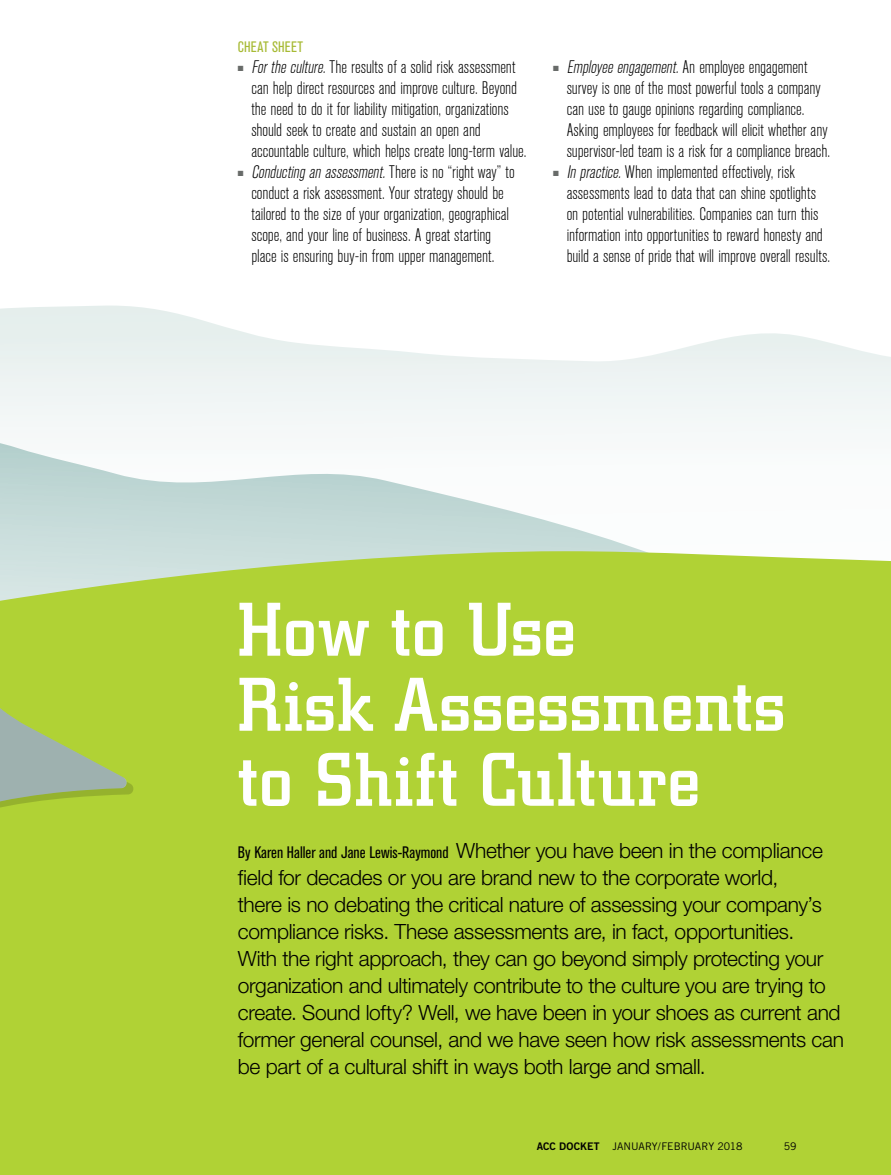
<style>
.page{position:relative;width:891px;height:1175px;background:#fff}
.page>*{position:absolute;margin:0;border:0;box-sizing:border-box;transform-origin:0 0}
.t1{font:700 75px/75px "Center City";letter-spacing:.005em;color:#fff}
.t2{font:300 21px/27px "Helvetica Neue";letter-spacing:-.015em;color:#000}
.t3{font:300 condensed 18px/21px "Akzidenz Grotesk BE";letter-spacing:-.005em;color:#000}
.t4{font:condensed 16.5px "Akzidenz Grotesk BE";color:#000}
.t5{font:condensed 15px "Akzidenz Grotesk BE";letter-spacing:.01em;color:#a7ba34}
.t6{font:10.5px "Trade Gothic";letter-spacing:-.005em;color:#000}
.t7{font:10.5px "Trade Gothic Bold Two";color:#000}
.s1{color:#686b69}
.s2{font-style:italic}
.s3{font-family:"Helvetica Neue";font-weight:300;font-stretch:normal;font-size:21px}
</style>
<div class="page">
<svg style="left:129px;top:306px;width:762px;height:121px"></svg>
<svg style="left:129px;top:473px;width:514px;height:78px"></svg>
<div style="left:0;top:551px;width:891px;height:623px;background:#b0d235"></div>
<div style="left:0;top:740px;width:133px;height:332px;background:#b0d235"></div>
<svg style="left:0;top:306px;width:129px;height:738px;background:#b7d552"></svg>
<svg style="left:0;top:305px;width:126px;height:716px;background:#c0d884"></svg>
<p class="t5" style="left:238px;top:38px;width:67px">Cheat Sheet</p>
<p class="t3" style="left:251px;top:57px;width:277px;text-indent:-13px"><span class="s1">■</span> <span class="s2">Fortheculture.</span>The results of a solid risk assessment can help direct resources and improve culture. Beyond the need to do it for liability mitigation, organizations should seek to create and sustain an open and accountable culture, which helps create long-term value.</p>
<p class="t3" style="left:238px;top:162px;width:278px;text-align:center"><span class="s1">■</span> <span class="s2">Conductinganassessment.</span> T h e r e i s n o “ r i g h t w ay ” t o conduct a risk assessment. Your strategy should be tailored to the size of your organization, geographical scope, and your line of business. A great starting<br>place is ensuring buy-in from upper management.</p>
<p class="t3" style="left:567px;top:57px;width:265px;text-indent:-14px"><span class="s1">■</span> <span class="s2">Employeeengagement.</span>An employee engagement survey is one of the most powerful tools a company can use to gauge opinions regarding compliance.<br>Asking employees for feedback will elicit whether any supervisor-led team is a risk for a compliance breach.</p>
<p class="t3" style="left:567px;top:162px;width:265px;text-indent:-13px"><span class="s1">■</span> <span class="s2">Inpractice.</span>When implemented effectively, risk assessments lead to data that can shine spotlights on potential vulnerabilities. Companies can turn this information into opportunities to reward honesty and build a sense of pride that will improve overall results.</p>
<h1 class="t1" style="left:238px;top:594px;width:549px">How to Use<br>Risk Assessments to Shift Culture</h1>
<p class="t4" style="left:238px;top:843px;width:587px">By Karen Haller and Jane Lewis-Raymond <span class="s3">Whether you have been in the compliance</span></p>
<p class="t2" style="left:238px;top:864px;width:608px">field for decades or you are brand new to the corporate world,<br>there is no debating the critical nature of assessing your company’s compliance risks. These assessments are, in fact, opportunities.<br>With the right approach, they can go beyond simply protecting your organization and ultimately contribute to the culture you are trying to create. Sound lofty? Well, we have been in your shoes as current and former general counsel, and we have seen how risk assessments can be part of a cultural shift in ways both large and small.</p>
<p class="t7" style="left:537px;top:1140px;width:31px">ACC DOC</p>
<p class="t7" style="left:580px;top:1140px;width:14px">KET</p>
<p class="t6" style="left:612px;top:1140px;width:13px">JANUAR</p>
<p class="t6" style="left:652px;top:1140px;width:23px">Y/FEBRUAR</p>
<p class="t6" style="left:708px;top:1140px;width:36px">Y 2018</p>
<p class="t6" style="left:784px;top:1140px;width:14px">59</p>
</div>
